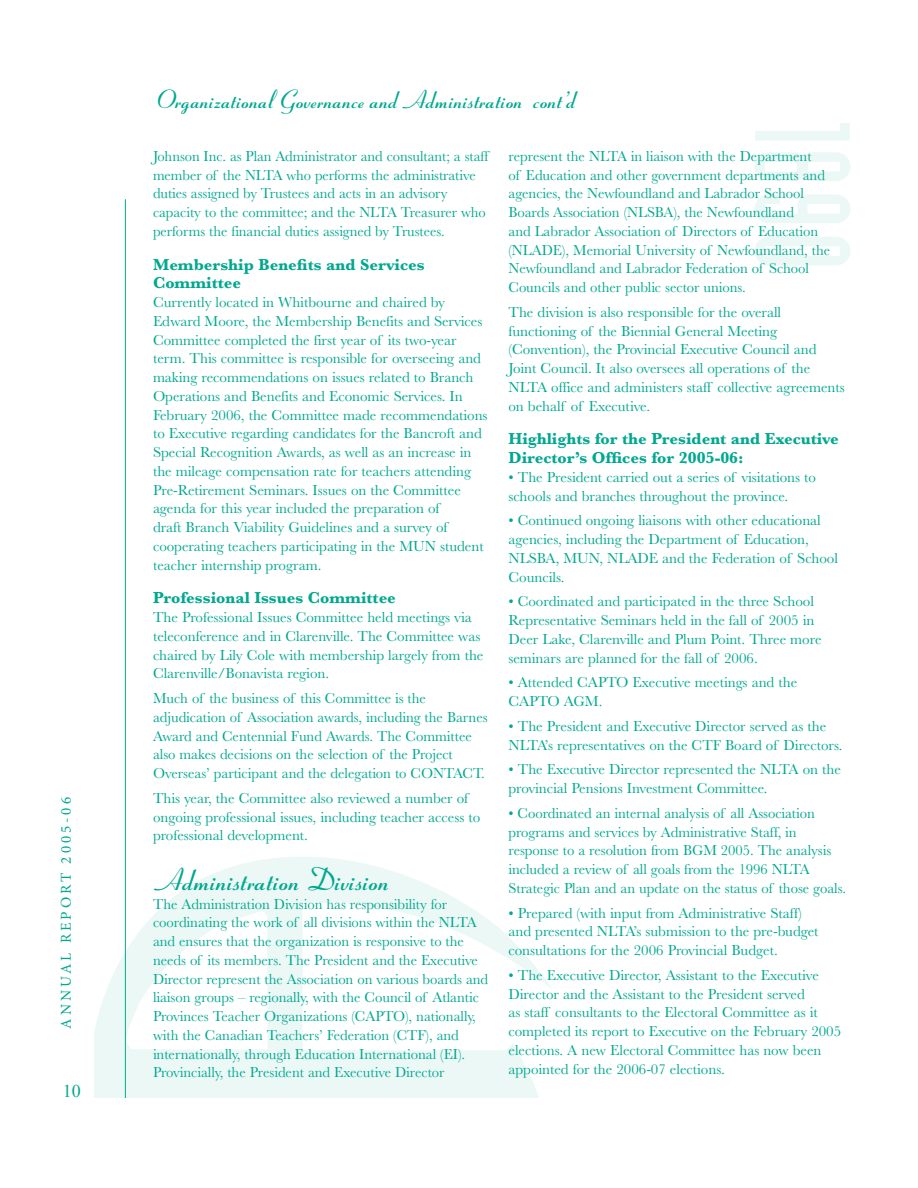
<style>
.page{position:relative;width:918px;height:1188px;background:#fff}
.page>*{position:absolute;margin:0;border:0;box-sizing:border-box;transform-origin:0 0}
.t1{font:700 33px "Coronet";letter-spacing:-.005em;color:#00a88f}
.t2{font:700 27px "Coronet";color:#00a88f}
.t3{font:18px "Times New Roman";color:#00a88f}
.t4{font:700 16.5px/18.8px "Baskerville";color:#00a88f}
.t5{font:15px/18.8px "Baskerville";letter-spacing:-.005em;color:#00a88f}
.t6{font:15px "Minion Pro";letter-spacing:.2em;color:#00a88f}
</style>
<div class="page">
<svg style="left:94px;top:831px;width:457px;height:267px"></svg>
<hr style="left:125px;top:199px;width:1px;height:899px;background:#00a88f">
<svg style="left:755px;top:123px;width:95px;height:18px"></svg>
<svg style="left:755px;top:152px;width:95px;height:29px"></svg>
<svg style="left:755px;top:194px;width:95px;height:29px"></svg>
<svg style="left:755px;top:237px;width:95px;height:29px"></svg>
<p class="t6" style="left:56px;top:1029px;width:233px;rotate:-90deg">ANNUAL REPORT 2005-06</p>
<p class="t3" style="left:63px;top:1080px;width:19px">10</p>
<h2 class="t2" style="left:154px;top:85px;width:422px">Organizational Governance and Administration cont’d</h2>
<p class="t5" style="left:153px;top:147px;width:337px">Johnson Inc. as Plan Administrator and consultant; a staff member of the NLTA who performs the administrative duties assigned by Trustees and acts in an advisory capacity to the committee; and the NLTA Treasurer who performs the financial duties assigned by Trustees.</p>
<p class="t4" style="left:153px;top:255px;width:273px">Membership Benefits and Services<br>Committee</p>
<p class="t5" style="left:153px;top:293px;width:336px">Currently located in Whitbourne and chaired by Edward Moore, the Membership Benefits and Services Committee completed the first year of its two-year term. This committee is responsible for overseeing and making recommendations on issues related to Branch Operations and Benefits and Economic Services. In February 2006, the Committee made recommendations to Executive regarding candidates for the Bancroft and Special Recognition Awards, as well as an increase in the mileage compensation rate for teachers attending Pre-Retirement Seminars. Issues on the Committee agenda for this year included the preparation of<br>draft Branch Viability Guidelines and a survey of cooperating teachers participating in the MUN student teacher internship program.</p>
<p class="t4" style="left:153px;top:589px;width:244px">Professional Issues Committee</p>
<p class="t5" style="left:153px;top:608px;width:332px">The Professional Issues Committee held meetings via teleconference and in Clarenville. The Committee was chaired by Lily Cole with membership largely from the Clarenville/Bonavista region.</p>
<p class="t5" style="left:153px;top:689px;width:336px">Much of the business of this Committee is the adjudication of Association awards, including the Barnes Award and Centennial Fund Awards. The Committee also makes decisions on the selection of the Project Overseas’ participant and the delegation to CONTACT.</p>
<p class="t5" style="left:153px;top:789px;width:329px">This year, the Committee also reviewed a number of ongoing professional issues, including teacher access to professional development.</p>
<h1 class="t1" style="left:153px;top:861px;width:236px">Administration Division</h1>
<p class="t5" style="left:153px;top:894px;width:337px">The Administration Division has responsibility for coordinating the work of all divisions within the NLTA and ensures that the organization is responsive to the needs of its members. The President and the Executive Director represent the Association on various boards and liaison groups – regionally, with the Council of Atlantic Provinces Teacher Organizations (CAPTO), nationally, with the Canadian Teachers’ Federation (CTF), and internationally, through Education International (EI).<br>Provincially, the President and Executive Director</p>
<p class="t5" style="left:508px;top:147px;width:323px">represent the NLTA in liaison with the Department<br>of Education and other government departments and agencies, the Newfoundland and Labrador School Boards Association (NLSBA), the Newfoundland<br>and Labrador Association of Directors of Education (NLADE), Memorial University of Newfoundland, the Newfoundland and Labrador Federation of School Councils and other public sector unions.</p>
<p class="t5" style="left:508px;top:303px;width:338px">The division is also responsible for the overall functioning of the Biennial General Meeting (Convention), the Provincial Executive Council and Joint Council. It also oversees all operations of the NLTA office and administers staff collective agreements on behalf of Executive.</p>
<p class="t4" style="left:508px;top:430px;width:332px">Highlights for the President and Executive<br>Director’s Offices for 2005-06:</p>
<p class="t5" style="left:508px;top:468px;width:309px">• The President carried out a series of visitations to schools and branches throughout the province.</p>
<p class="t5" style="left:508px;top:511px;width:331px">• Continued ongoing liaisons with other educational agencies, including the Department of Education, NLSBA, MUN, NLADE and the Federation of School Councils.</p>
<p class="t5" style="left:508px;top:592px;width:315px">• Coordinated and participated in the three School Representative Seminars held in the fall of 2005 in Deer Lake, Clarenville and Plum Point. Three more seminars are planned for the fall of 2006.</p>
<p class="t5" style="left:508px;top:673px;width:290px">• Attended CAPTO Executive meetings and the<br>CAPTO AGM.</p>
<p class="t5" style="left:508px;top:717px;width:336px">• The President and Executive Director served as the<br>NLTA’s representatives on the CTF Board of Directors.</p>
<p class="t5" style="left:508px;top:760px;width:334px">• The Executive Director represented the NLTA on the provincial Pensions Investment Committee.</p>
<p class="t5" style="left:508px;top:804px;width:339px">• Coordinated an internal analysis of all Association programs and services by Administrative Staff, in response to a resolution from BGM 2005. The analysis included a review of all goals from the 1996 NLTA Strategic Plan and an update on the status of those goals.</p>
<p class="t5" style="left:508px;top:903px;width:312px">• Prepared (with input from Administrative Staff) and presented NLTA’s submission to the pre-budget consultations for the 2006 Provincial Budget.</p>
<p class="t5" style="left:508px;top:966px;width:334px">• The Executive Director, Assistant to the Executive Director and the Assistant to the President served<br>as staff consultants to the Electoral Committee as it completed its report to Executive on the February 2005 elections. A new Electoral Committee has now been appointed for the 2006-07 elections.</p>
</div>
